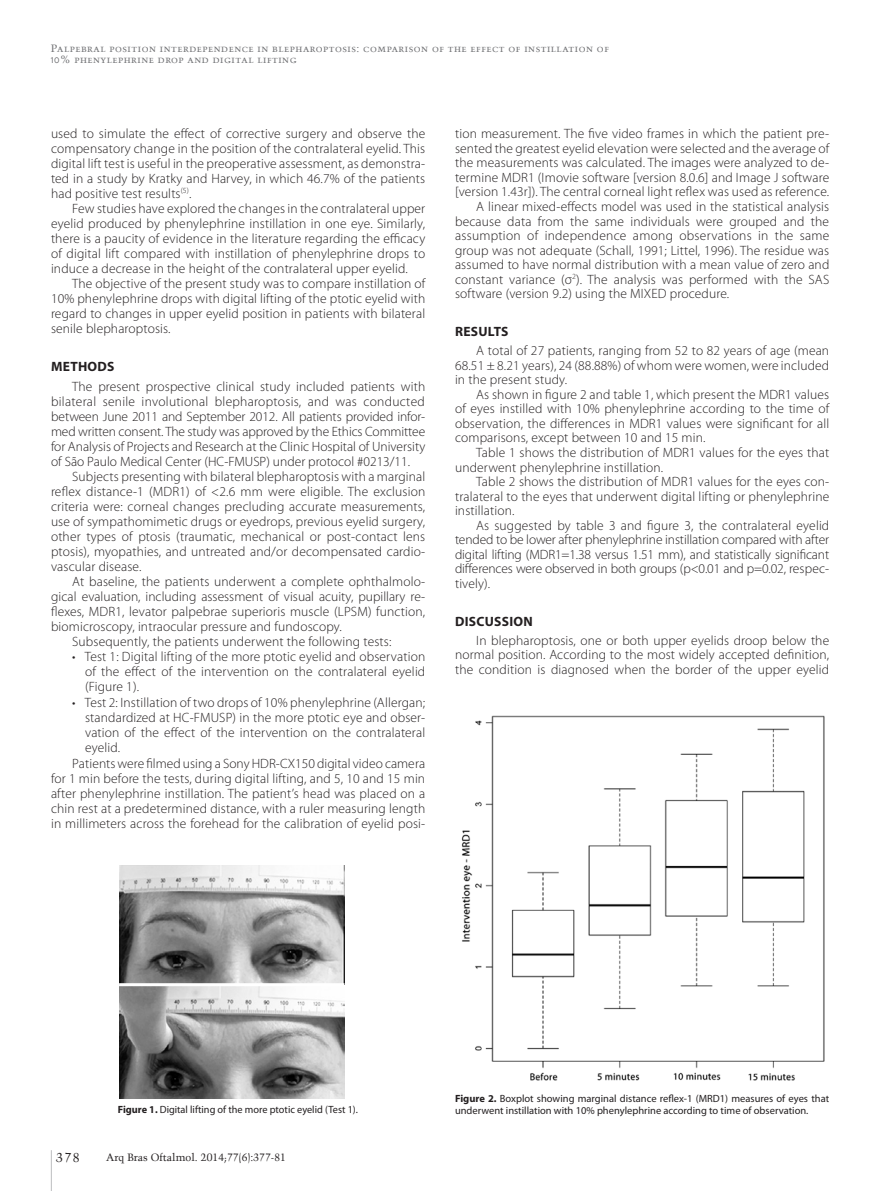
<style>
.page{position:relative;width:893px;height:1191px;background:#fff}
.page>*{position:absolute;margin:0;border:0;box-sizing:border-box;transform-origin:0 0}
.t1{font:300 13.5px/15px "Myriad Pro";letter-spacing:.01em;color:#231f20;text-align:justify}
.t2{font:700 13.5px "Myriad Pro";letter-spacing:.02em;color:#231f20}
.t3{font:12.75px "Trump Mediaeval LT Std";color:#231f20}
.t4{font:10.5px "Myriad Pro";color:#231f20}
.t5{font:10.5px/11.2px "Trump Mediaeval LT Std";letter-spacing:.04em;color:#6c6d70}
.t6{font:10.5px "Trump Mediaeval LT Std";color:#231f20}
.s1{font-family:"Tunga"}
.s2{font-weight:700}
</style>
<div class="page">
<hr style="left:51px;top:1150px;width:1px;height:41px;background:#bcbdc0">
<img style="left:461px;top:715px;width:364px;height:366px">
<img style="left:119px;top:865px;width:225px;height:233px">
<hr style="left:119px;top:983px;width:225px;height:3px;background:#fff">
<p class="t5" style="left:51px;top:43px;width:560px">Palpebral position interdependence in blepharoptosis: comparison of the effect of instillation of<br><span class="s1">10</span>% phenylephrine drop and digital lifting</p>
<p class="t1" style="left:51px;top:126px;width:376px">used to simulate the effect of corrective surgery and observe the compensatory change in the position of the contralateral eyelid. This digital lift test is useful in the preoperative assessment, as demonstra&shy;ted in a study by Kratky and Harvey, in which 46.7% of the patients had positive test results<sup>(5)</sup>.</p>
<p class="t1" style="left:51px;top:201px;width:376px;text-indent:21px">Few studies have explored the changes in the contralateral upper eyelid produced by phenylephrine instillation in one eye. Similarly, there is a paucity of evidence in the literature regarding the efficacy of digital lift compared with instillation of phenylephrine drops to induce a decrease in the height of the contralateral upper eyelid.</p>
<p class="t1" style="left:51px;top:276px;width:376px;text-indent:21px">The objective of the present study was to compare instillation of 10% phenylephrine drops with digital lifting of the ptotic eyelid with regard to changes in upper eyelid position in patients with bilateral senile blepharoptosis.</p>
<p class="t2" style="left:51px;top:358px;width:65px">METHODS</p>
<p class="t1" style="left:51px;top:379px;width:376px;text-indent:21px">The present prospective clinical study included patients with bilateral senile involutional blepharoptosis, and was conducted between June 2011 and September 2012. All patients provided infor&shy;med written consent. The study was approved by the Ethics Committee for Analysis of Projects and Research at the Clinic Hospital of University of São Paulo Medical Center (HC-FMUSP) under protocol #0213/11.</p>
<p class="t1" style="left:51px;top:469px;width:376px;text-indent:21px">Subjects presenting with bilateral blepharoptosis with a marginal reflex distance-1 (MDR1) of &lt;2.6 mm were eligible. The exclusion criteria were: corneal changes precluding accurate measurements, use of sympathomimetic drugs or eyedrops, previous eyelid surgery, other types of ptosis (traumatic, mechanical or post-contact lens ptosis), myopathies, and untreated and/or decompensated cardio&shy;vascular disease.</p>
<p class="t1" style="left:72px;top:574px;width:354px">At baseline, the patients underwent a complete ophthalmolo-</p>
<p class="t1" style="left:51px;top:589px;width:375px">gical evaluation, including assessment of visual acuity, pupillary re-</p>
<p class="t1" style="left:51px;top:604px;width:376px">flexes, MDR1, levator palpebrae superioris muscle (LPSM) function,</p>
<p class="t1" style="left:51px;top:619px;width:292px">biomicroscopy, intraocular pressure and fundoscopy.</p>
<p class="t1" style="left:72px;top:634px;width:321px">Subsequently, the patients underwent the following tests:</p>
<p class="t1" style="left:85px;top:649px;width:342px;text-indent:-13px">• Test 1: Digital lifting of the more ptotic eyelid and observation of the effect of the intervention on the contralateral eyelid (Figure 1).</p>
<p class="t1" style="left:85px;top:695px;width:342px;text-indent:-13px">• Test 2: Instillation of two drops of 10% phenylephrine (Allergan; standardized at HC-FMUSP) in the more ptotic eye and obser&shy;vation of the effect of the intervention on the contralateral eyelid.</p>
<p class="t1" style="left:51px;top:756px;width:376px;text-indent:21px">Patients were filmed using a Sony HDR-CX150 digital video camera for 1 min before the tests, during digital lifting, and 5, 10 and 15 min after phenylephrine instillation. The patient’s head was placed on a chin rest at a predetermined distance, with a ruler measuring length in millimeters across the forehead for the calibration of eyelid posi-</p>
<p class="t1" style="left:455px;top:126px;width:376px">tion measurement. The five video frames in which the patient pre-</p>
<p class="t1" style="left:455px;top:141px;width:376px">sented the greatest eyelid elevation were selected and the average of</p>
<p class="t1" style="left:455px;top:155px;width:376px">the measurements was calculated. The images were analyzed to de-</p>
<p class="t1" style="left:455px;top:170px;width:376px">termine MDR1 (Imovie software [version 8.0.6] and Image J software</p>
<p class="t1" style="left:455px;top:185px;width:376px">[version 1.43r]). The central corneal light reflex was used as reference.</p>
<p class="t1" style="left:476px;top:199px;width:355px">A linear mixed-effects model was used in the statistical analysis</p>
<p class="t1" style="left:455px;top:214px;width:376px">because data from the same individuals were grouped and the</p>
<p class="t1" style="left:455px;top:228px;width:376px">assumption of independence among observations in the same</p>
<p class="t1" style="left:455px;top:243px;width:376px">group was not adequate (Schall, 1991; Littel, 1996). The residue was</p>
<p class="t1" style="left:455px;top:257px;width:376px">assumed to have normal distribution with a mean value of zero and</p>
<p class="t1" style="left:455px;top:272px;width:376px">constant variance (σ<sup>2</sup>). The analysis was performed with the SAS</p>
<p class="t1" style="left:455px;top:286px;width:276px">software (version 9.2) using the MIXED procedure.</p>
<p class="t2" style="left:455px;top:323px;width:55px">RESULTS</p>
<p class="t1" style="left:455px;top:343px;width:376px;line-height:14.5px;text-indent:21px">A total of 27 patients, ranging from 52 to 82 years of age (mean 68.51 ± 8.21 years), 24 (88.88%) of whom were women, were included in the present study.</p>
<p class="t1" style="left:455px;top:387px;width:376px;line-height:14.5px;text-indent:21px">As shown in figure 2 and table 1, which present the MDR1 values of eyes instilled with 10% phenylephrine according to the time of observation, the differences in MDR1 values were significant for all comparisons, except between 10 and 15 min.</p>
<p class="t1" style="left:455px;top:445px;width:376px;line-height:14.5px;text-indent:21px">Table 1 shows the distribution of MDR1 values for the eyes that underwent phenylephrine instillation.</p>
<p class="t1" style="left:455px;top:474px;width:376px;line-height:14.5px;text-indent:21px">Table 2 shows the distribution of MDR1 values for the eyes con&shy;tralateral to the eyes that underwent digital lifting or phenylephrine instillation.</p>
<p class="t1" style="left:455px;top:518px;width:376px;line-height:14.5px;text-indent:21px">As suggested by table 3 and figure 3, the contralateral eyelid tended to be lower after phenylephrine instillation compared with after digital lifting (MDR1=1.38 versus 1.51 mm), and statistically significant differences were observed in both groups (p&lt;0.01 and p=0.02, respec&shy;tively).</p>
<p class="t2" style="left:455px;top:612px;width:79px">DISCUSSION</p>
<p class="t1" style="left:455px;top:633px;width:376px;text-indent:21px">In blepharoptosis, one or both upper eyelids droop below the normal position. According to the most widely accepted definition, the condition is diagnosed when the border of the upper eyelid</p>
<p class="t4" style="left:455px;top:1091px;width:376px"><span class="s2">Figure 2.</span> Boxplot showing marginal distance reflex-1 (MRD1) measures of eyes that</p>
<p class="t4" style="left:118px;top:1103px;width:242px"><span class="s2">Figure 1.</span> Digital lifting of the more ptotic eyelid (Test 1).</p>
<p class="t4" style="left:455px;top:1103px;width:355px">underwent instillation with 10% phenylephrine according to time of observation.</p>
<p class="t3" style="left:56px;top:1149px;width:25px">378</p>
<p class="t6" style="left:106px;top:1151px;width:181px">Arq Bras Oftalmol. 2014;77(6):377-81</p>
</div>
